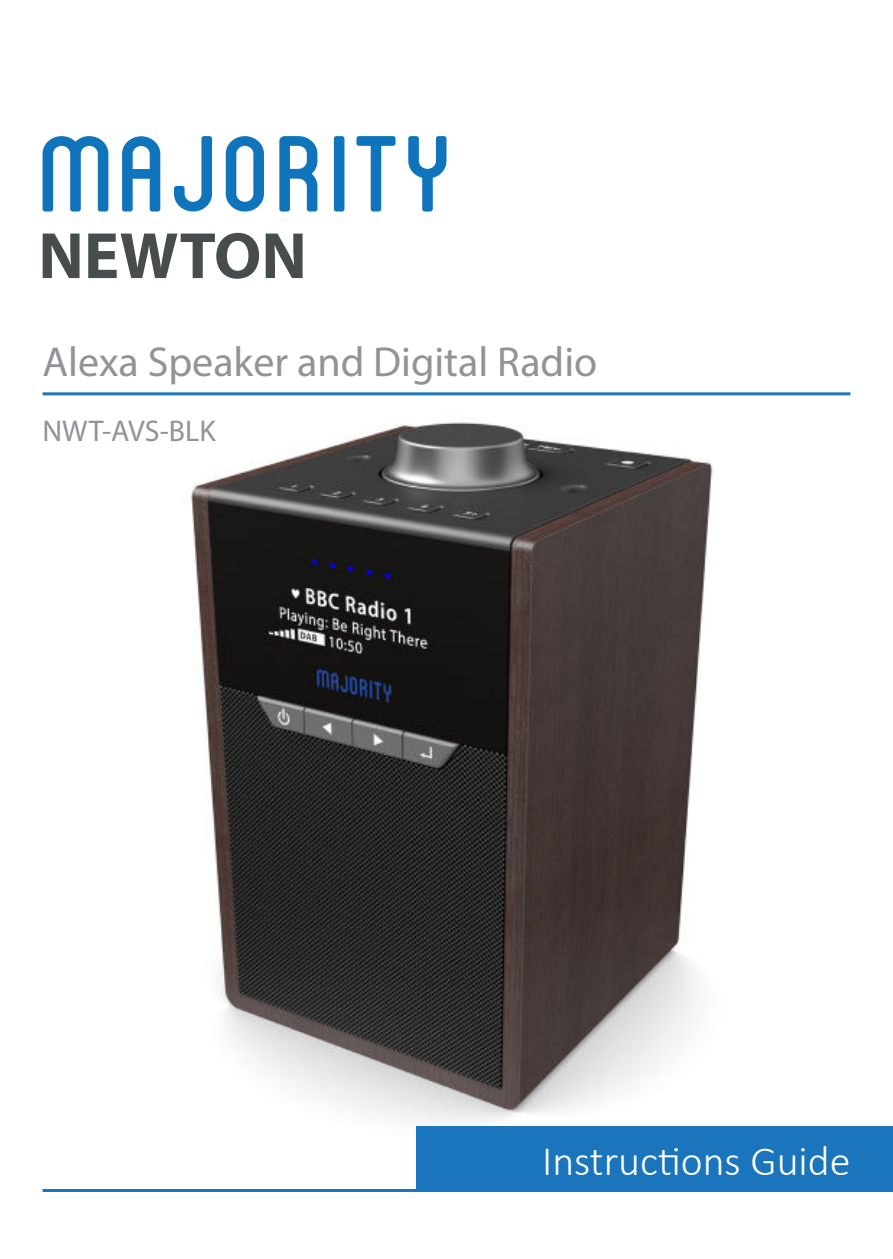
<style>
.page{position:relative;width:893px;height:1259px;background:#fff}
.page>*{position:absolute;margin:0;border:0;box-sizing:border-box;transform-origin:0 0}
.t1{font:700 66px "Myriad Pro";color:#474c4d}
.t2{font:42px "Myriad Pro";color:#919397}
.t3{font:300 42px "Calibri";color:#fff}
.t4{font:30px "Myriad Pro";color:#919397}
</style>
<div class="page">
<img style="left:42px;top:392px;width:850px;height:800px">
<div style="left:416px;top:1127px;width:476px;height:65px;background:#1b75bc"></div>
<hr style="left:43px;top:392px;width:807px;height:3px;background:#1b75bc">
<hr style="left:43px;top:1189px;width:807px;height:3px;background:#1b75bc">
<svg style="left:43px;top:136px;width:403px;height:75px"></svg>
<h1 class="t1" style="left:38px;top:230px;width:270px">NEWTON</h1>
<p class="t2" style="left:43px;top:346px;width:556px">Alexa Speaker and Digital Radio</p>
<p class="t4" style="left:43px;top:420px;width:174px">NWT-AVS-BLK</p>
<p class="t3" style="left:542px;top:1135px;width:310px">Instructions Guide</p>
</div>
